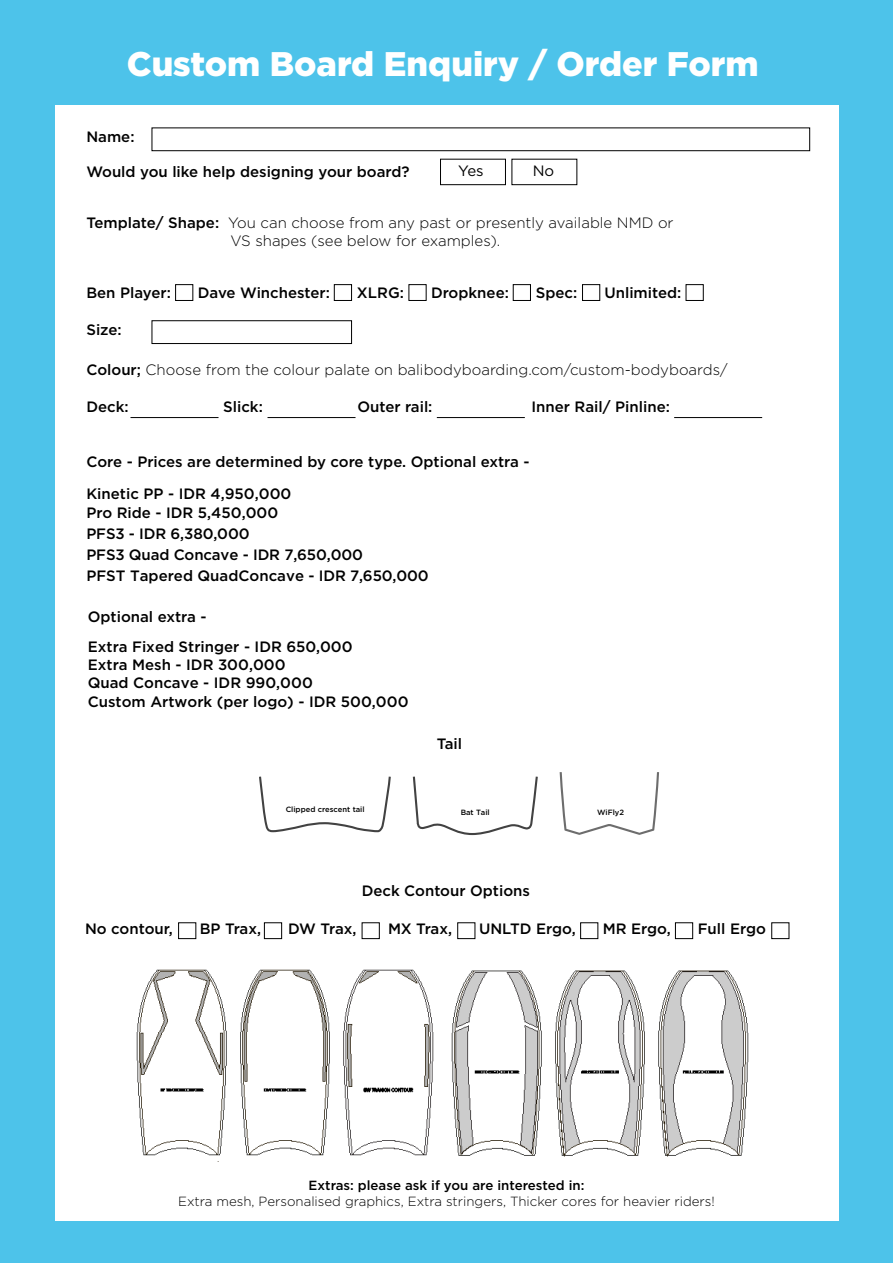
<style>
.page{position:relative;width:893px;height:1263px;background:#4dc3ea}
.page>*{position:absolute;margin:0;border:0;box-sizing:border-box;transform-origin:0 0}
.t1{font:900 34.2px "Gotham";color:#fff}
.t2{font:500 15px/21px "Gotham";color:#000}
.t3{font:300 15px/18px "Gotham";color:#000}
.t4{font:15px "Gotham";color:#000}
.t5{font:300 13.2px "Gotham";color:#000}
.t6{font:500 13.2px "Gotham";color:#000}
.t7{font:500 7.65px "Gotham";color:#000}
.s1{font-weight:500}
</style>
<div class="page">
<div style="left:55px;top:105px;width:783px;height:1115px;background:#fff"></div>
<div style="left:152px;top:128px;width:658px;height:23px;border:1px solid #000"></div>
<div style="left:152px;top:320px;width:200px;height:24px;border:1px solid #000"></div>
<div style="left:440px;top:159px;width:66px;height:26px;border:1px solid #000"></div>
<div style="left:175px;top:284px;width:18px;height:17px;border:1px solid #000"></div>
<div style="left:178px;top:922px;width:18px;height:17px;border:1px solid #000"></div>
<div style="left:264px;top:922px;width:18px;height:17px;border:1px solid #000"></div>
<div style="left:362px;top:922px;width:18px;height:17px;border:1px solid #000"></div>
<div style="left:457px;top:922px;width:18px;height:17px;border:1px solid #000"></div>
<div style="left:580px;top:922px;width:18px;height:17px;border:1px solid #000"></div>
<div style="left:675px;top:922px;width:18px;height:17px;border:1px solid #000"></div>
<div style="left:771px;top:922px;width:18px;height:17px;border:1px solid #000"></div>
<div style="left:334px;top:284px;width:18px;height:17px;border:1px solid #000"></div>
<div style="left:408px;top:284px;width:18px;height:17px;border:1px solid #000"></div>
<div style="left:513px;top:284px;width:18px;height:17px;border:1px solid #000"></div>
<div style="left:582px;top:284px;width:18px;height:17px;border:1px solid #000"></div>
<div style="left:686px;top:284px;width:18px;height:17px;border:1px solid #000"></div>
<div style="left:512px;top:159px;width:65px;height:26px;border:1px solid #000"></div>
<hr style="left:130px;top:417px;width:89px;height:1px;background:#000">
<hr style="left:267px;top:417px;width:88px;height:1px;background:#000">
<hr style="left:437px;top:417px;width:88px;height:1px;background:#000">
<hr style="left:674px;top:417px;width:88px;height:1px;background:#000">
<img style="left:136px;top:969px;width:297px;height:193px">
<img style="left:451px;top:970px;width:297px;height:187px">
<svg style="left:560px;top:772px;width:99px;height:63px"></svg>
<svg style="left:412px;top:776px;width:126px;height:60px"></svg>
<svg style="left:259px;top:776px;width:132px;height:57px"></svg>
<h1 class="t1" style="left:127px;top:40px;width:633px">Custom Board Enquiry / Order Form</h1>
<p class="t2" style="left:86px;top:126px;width:50px">Name:</p>
<p class="t4" style="left:458px;top:161px;width:27px">Yes</p>
<p class="t4" style="left:533px;top:161px;width:23px">No</p>
<p class="t2" style="left:86px;top:161px;width:325px">Would you like help designing your board?</p>
<p class="t3" style="left:230px;top:213px;width:445px;text-indent:-144px"><span class="s1">Template/ Shape:</span> You can choose from any past or presently available NMD or<br>VS shapes (see below for examples).</p>
<p class="t2" style="left:86px;top:282px;width:86px">Ben Player:</p>
<p class="t2" style="left:198px;top:282px;width:134px">Dave Winchester:</p>
<p class="t2" style="left:357px;top:282px;width:49px">XLRG:</p>
<p class="t2" style="left:431px;top:282px;width:79px">Dropknee:</p>
<p class="t2" style="left:536px;top:282px;width:43px">Spec:</p>
<p class="t2" style="left:604px;top:282px;width:79px">Unlimited:</p>
<p class="t2" style="left:86px;top:319px;width:37px">Size:</p>
<p class="t3" style="left:86px;top:361px;width:643px"><span class="s1">Colour;</span> Choose from the colour palate on balibodyboarding.com/custom-bodyboards/</p>
<p class="t2" style="left:86px;top:396px;width:44px">Deck:</p>
<p class="t2" style="left:223px;top:396px;width:41px">Slick:</p>
<p class="t2" style="left:357px;top:396px;width:77px">Outer rail:</p>
<p class="t2" style="left:531px;top:396px;width:140px">Inner Rail/ Pinline:</p>
<p class="t2" style="left:86px;top:445px;width:445px;line-height:32px">Core - Prices are determined by core type. Optional extra -<br>Kinetic PP - IDR 4,950,000</p>
<p class="t2" style="left:86px;top:502px;width:344px">Pro Ride - IDR 5,450,000<br>PFS3 - IDR 6,380,000<br>PFS3 Quad Concave - IDR 7,650,000<br>PFST Tapered QuadConcave - IDR 7,650,000</p>
<p class="t2" style="left:88px;top:605px;width:120px">Optional extra -</p>
<p class="t2" style="left:88px;top:637px;width:322px;line-height:18.3px">Extra Fixed Stringer - IDR 650,000<br>Extra Mesh - IDR 300,000<br>Quad Concave - IDR 990,000<br>Custom Artwork (per logo) - IDR 500,000</p>
<p class="t2" style="left:437px;top:733px;width:27px">Tail</p>
<p class="t7" style="left:286px;top:804px;width:80px">Clipped crescent tail</p>
<p class="t7" style="left:461px;top:807px;width:31px">Bat Tail</p>
<p class="t7" style="left:597px;top:807px;width:28px">WiFly2</p>
<p class="t2" style="left:362px;top:880px;width:170px">Deck Contour Options</p>
<p class="t2" style="left:85px;top:918px;width:89px">No contour,</p>
<p class="t2" style="left:200px;top:918px;width:63px">BP Trax,</p>
<p class="t2" style="left:288px;top:918px;width:70px">DW Trax,</p>
<p class="t2" style="left:388px;top:918px;width:66px">MX Trax,</p>
<p class="t2" style="left:479px;top:918px;width:98px">UNLTD Ergo,</p>
<p class="t2" style="left:603px;top:918px;width:70px">MR Ergo,</p>
<p class="t2" style="left:698px;top:918px;width:70px">Full Ergo</p>
<p class="t6" style="left:309px;top:1177px;width:277px">Extras: please ask if you are interested in:</p>
<p class="t5" style="left:178px;top:1193px;width:538px">Extra mesh, Personalised graphics, Extra stringers, Thicker cores for heavier riders!</p>
</div>
